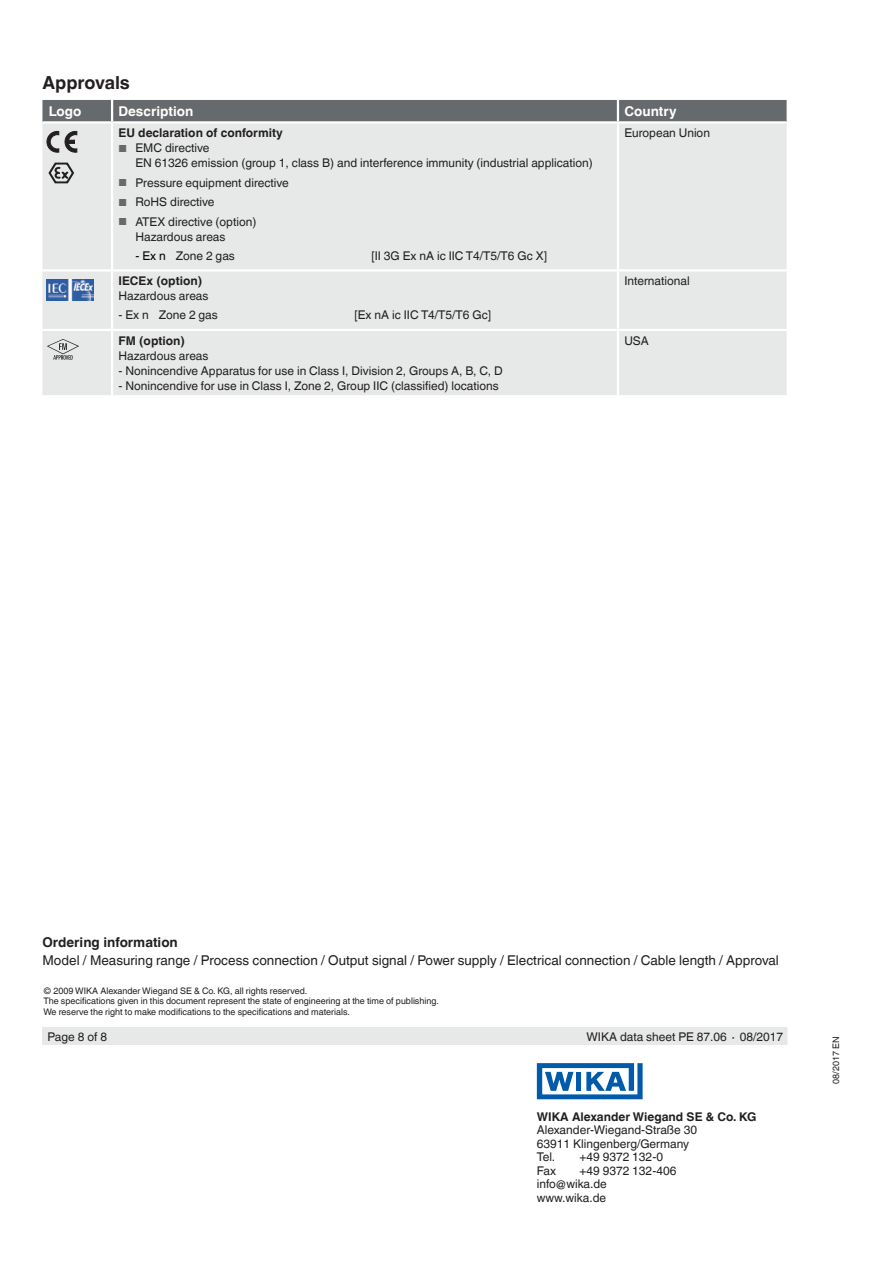
<style>
.page{position:relative;width:893px;height:1263px;background:#fff}
.page>*{position:absolute;margin:0;border:0;box-sizing:border-box;transform-origin:0 0}
.t1{font:700 18px "Helvetica World";color:#231f20}
.t2{font:13.5px "Helvetica World";color:#231f20}
.t3{font:700 13.5px "Helvetica World";color:#fff}
.t4{font:700 13.5px "Helvetica World";color:#231f20}
.t5{font:12px/13.5px "Helvetica World";color:#231f20}
.t6{font:700 12px "Helvetica World";color:#231f20}
.t7{font:9px/10.5px "Helvetica World";color:#231f20}
.s1{font-size:10.2px;color:#676a6d}
.s2{color:#000}
</style>
<div class="page">
<svg style="left:537px;top:1063px;width:106px;height:36px"></svg>
<div style="left:43px;top:1027px;width:744px;height:18px;background:#e6e9e8"></div>
<div style="left:42px;top:100px;width:745px;height:21px;background:#676a6d"></div>
<div style="left:42px;top:124px;width:745px;height:271px;background:#e6e9e8"></div>
<hr style="left:112px;top:329px;width:506px;height:2px;background:#fff">
<hr style="left:42px;top:269px;width:70px;height:3px;background:#fff">
<hr style="left:112px;top:269px;width:506px;height:3px;background:#fff">
<hr style="left:618px;top:269px;width:169px;height:3px;background:#fff">
<hr style="left:111px;top:331px;width:2px;height:64px;background:#fff">
<hr style="left:617px;top:331px;width:2px;height:64px;background:#fff">
<hr style="left:617px;top:124px;width:2px;height:145px;background:#fff">
<hr style="left:617px;top:272px;width:2px;height:57px;background:#fff">
<hr style="left:618px;top:329px;width:169px;height:2px;background:#fff">
<hr style="left:111px;top:124px;width:2px;height:145px;background:#fff">
<hr style="left:111px;top:272px;width:2px;height:57px;background:#fff">
<hr style="left:42px;top:329px;width:70px;height:2px;background:#fff">
<hr style="left:111px;top:100px;width:2px;height:21px;background:#fff">
<hr style="left:617px;top:100px;width:2px;height:21px;background:#fff">
<svg style="left:47px;top:131px;width:12px;height:21px"></svg>
<svg style="left:65px;top:131px;width:12px;height:21px"></svg>
<svg style="left:48px;top:162px;width:26px;height:22px"></svg>
<img style="left:47px;top:279px;width:47px;height:21px">
<svg style="left:47px;top:339px;width:32px;height:21px"></svg>
<h1 class="t1" style="left:42px;top:73px;width:89px">Approvals</h1>
<p class="t3" style="left:49px;top:103px;width:34px">Logo</p>
<p class="t3" style="left:118px;top:103px;width:76px">Description</p>
<p class="t3" style="left:624px;top:103px;width:54px">Country</p>
<p class="t6" style="left:118px;top:126px;width:166px">EU declaration of conformity</p>
<p class="t5" style="left:135px;top:141px;width:459px;line-height:15px;text-indent:-17px"><span class="s1">■</span> EMC directive<br>EN 61326 emission (group 1, class B) and interference immunity (industrial application)</p>
<p class="t5" style="left:118px;top:176px;width:172px"><span class="s1">■</span> Pressure equipment directive</p>
<p class="t5" style="left:118px;top:196px;width:98px"><span class="s1">■</span> RoHS directive</p>
<p class="t5" style="left:135px;top:214px;width:122px;line-height:15px;text-indent:-17px"><span class="s1">■</span> ATEX directive (option)<br>Hazardous areas</p>
<p class="t5" style="left:135px;top:249px;width:101px"><span class="s2">- Ex n</span> Zone 2 gas</p>
<p class="t5" style="left:371px;top:249px;width:177px">[II 3G Ex nA ic IIC T4/T5/T6 Gc X]</p>
<p class="t5" style="left:624px;top:127px;width:87px">European Union</p>
<p class="t6" style="left:118px;top:274px;width:85px">IECEx (option)</p>
<p class="t5" style="left:118px;top:289px;width:92px">Hazardous areas</p>
<p class="t5" style="left:118px;top:308px;width:101px">- Ex n Zone 2 gas</p>
<p class="t5" style="left:354px;top:308px;width:138px">[Ex nA ic IIC T4/T5/T6 Gc]</p>
<p class="t6" style="left:118px;top:334px;width:68px">FM (option)</p>
<p class="t5" style="left:118px;top:349px;width:92px">Hazardous areas</p>
<p class="t5" style="left:118px;top:364px;width:386px">- Nonincendive Apparatus for use in Class I, Division 2, Groups A, B, C, D</p>
<p class="t5" style="left:118px;top:379px;width:382px">- Nonincendive for use in Class I, Zone 2, Group IIC (classified) locations</p>
<p class="t5" style="left:624px;top:274px;width:67px">International</p>
<p class="t5" style="left:624px;top:334px;width:26px">USA</p>
<p class="t4" style="left:43px;top:934px;width:137px">Ordering information</p>
<p class="t2" style="left:43px;top:952px;width:738px">Model / Measuring range / Process connection / Output signal / Power supply / Electrical connection / Cable length / Approval</p>
<p class="t7" style="left:43px;top:985px;width:397px">© 2009 WIKA Alexander Wiegand SE &amp; Co. KG, all rights reserved.<br>The specifications given in this document represent the state of engineering at the time of publishing.<br>We reserve the right to make modifications to the specifications and materials.</p>
<p class="t5" style="left:48px;top:1030px;width:61px">Page 8 of 8</p>
<p class="t5" style="left:586px;top:1030px;width:198px">WIKA data sheet PE 87.06 ∙ 08/2017</p>
<p class="t6" style="left:537px;top:1109px;width:221px">WIKA Alexander Wiegand SE &amp; Co. KG</p>
<p class="t5" style="left:537px;top:1123px;width:162px">Alexander-Wiegand-Straße 30<br>63911 Klingenberg/Germany<br>Tel.</p>
<p class="t5" style="left:579px;top:1150px;width:85px">+49 9372 132-0</p>
<p class="t5" style="left:537px;top:1164px;width:21px">Fax</p>
<p class="t5" style="left:537px;top:1164px;width:141px;text-indent:43px">+49 9372 132-406 info@wika.de www.wika.de</p>
<p class="t7" style="left:831px;top:1083px;width:49px;rotate:-90deg">08/2017 EN</p>
</div>
